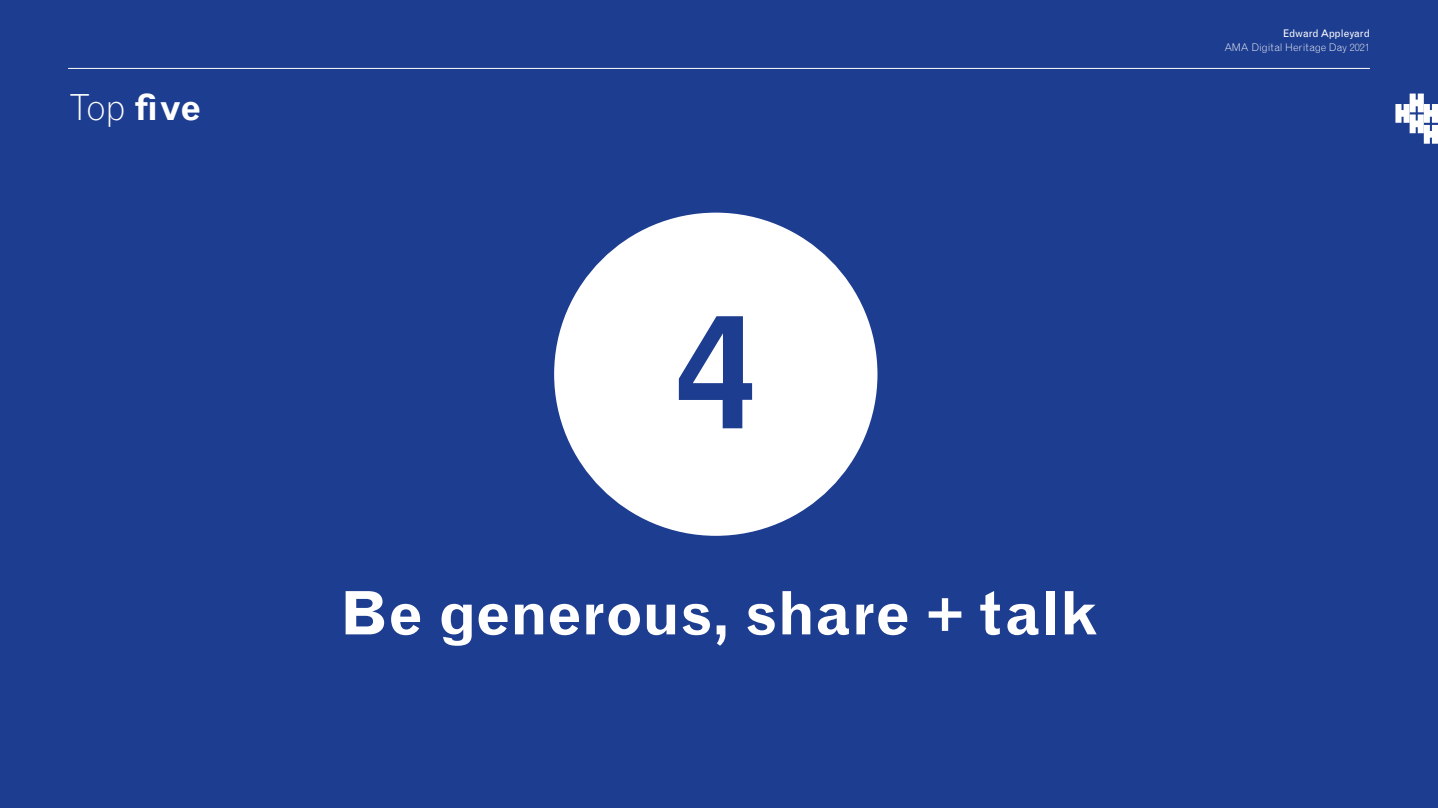
<style>
.page{position:relative;width:1438px;height:808px;background:#fff}
.page>*{position:absolute;margin:0;border:0;box-sizing:border-box;transform-origin:0 0}
.t1{font:900 150px "Grotesque MT Std";color:#1d3d90}
.t2{font:700 60px "Grotesque MT Std";color:#fff}
.t3{font:700 36px "Grotesque MT Std";color:#fff}
.t4{font:300 10.5px "Grotesque MT Std";color:#fff}
.t5{font:10.5px "Grotesque MT Std";letter-spacing:-.01em;color:#fff}
.s1{font-weight:300}
</style>
<div class="page">
<div style="left:0;top:0;width:1437px;height:808px;background:#1d3d90"></div>
<div style="left:554px;top:213px;width:323px;height:323px;background:#fff;border-radius:50%"></div>
<hr style="left:68px;top:68px;width:1301px;height:1px;background:#fff">
<svg style="left:1395px;top:94px;width:42px;height:50px"></svg>
<h3 class="t3" style="left:68px;top:86px;width:135px"><span class="s1">Top</span> five</h3>
<h1 class="t1" style="left:671px;top:281px;width:91px">4</h1>
<h2 class="t2" style="left:339px;top:578px;width:760px">Be generous, share + talk</h2>
<p class="t5" style="left:1282px;top:28px;width:88px">Edward Appleyard</p>
<p class="t4" style="left:1224px;top:41px;width:147px">AMA Digital Heritage Day 2021</p>
</div>
